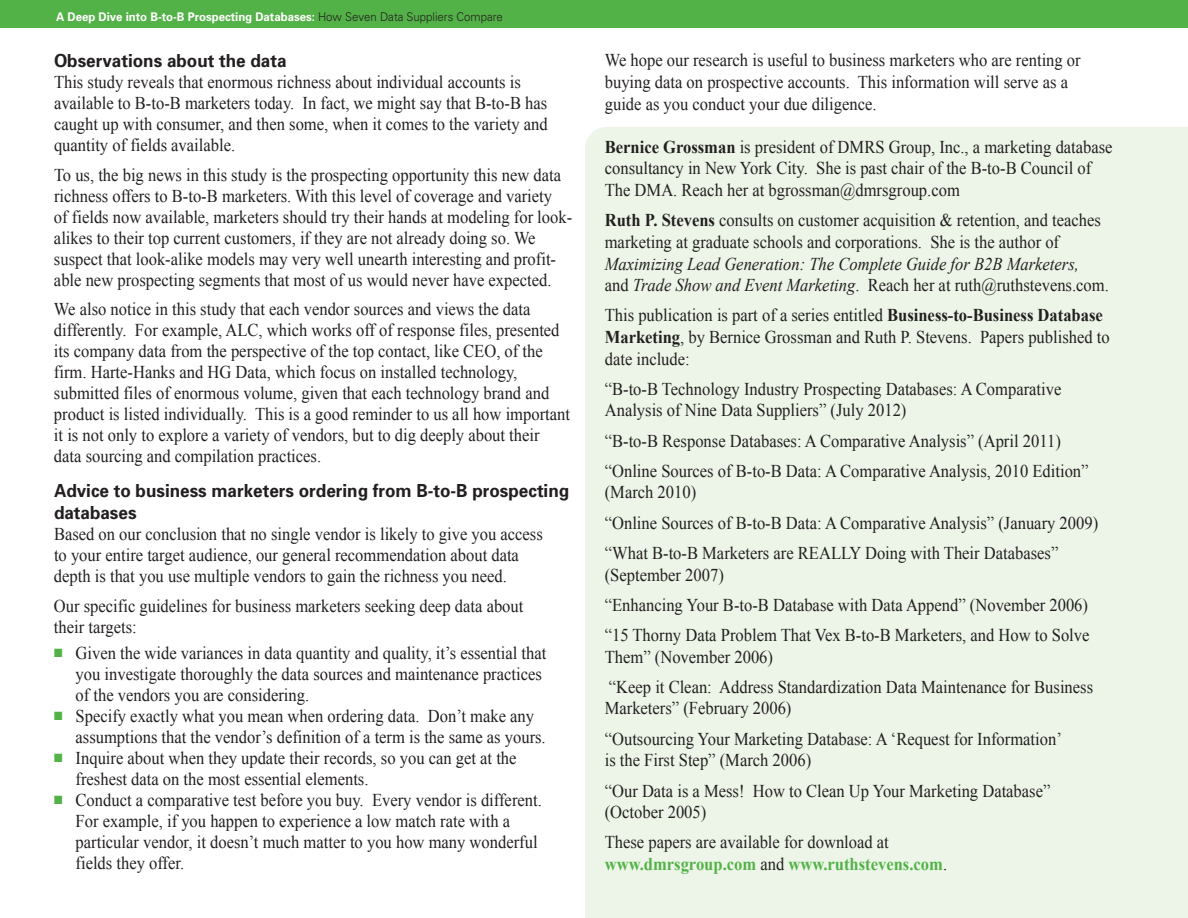
<style>
.page{position:relative;width:1188px;height:918px;background:#fff}
.page>*{position:absolute;margin:0;border:0;box-sizing:border-box;transform-origin:0 0}
.t1{font:18px/21px "Times New Roman";color:#231f20;scale:.92 1}
.t2{font:italic 18px/21.6px "Times New Roman";color:#231f20;scale:.92 1}
.t3{font:700 18px/21.6px "Univers";color:#231f20;scale:.95 1}
.t4{font:700 18px "Times New Roman";color:#53b247;scale:.92 1}
.t5{font:700 12px "Univers";color:#fff;scale:.95 1}
.s1{font-weight:300;color:#231f20}
.s2{color:#53b247}
.s3{font-weight:700}
.s4{font-style:normal}
.s5{font-weight:400;color:#231f20}
</style>
<div class="page">
<div style="left:585px;top:127px;width:603px;height:791px;background:#ecf5e8"></div>
<div style="left:0;top:0;width:1188px;height:28px;background:#53b247"></div>
<p class="t5" style="left:56px;top:12px;width:472px">A Deep Dive into B-to-B Prospecting Databases: <span class="s1">How Seven Data Suppliers Compare</span></p>
<p class="t3" style="left:54px;top:51px;width:246px">Observations about the data</p>
<p class="t1" style="left:54px;top:71px;width:538px">This study reveals that enormous richness about individual accounts is available to B-to-B marketers today. In fact, we might say that B-to-B has caught up with consumer, and then some, when it comes to the variety and quantity of fields available.</p>
<p class="t1" style="left:54px;top:164px;width:565px">To us, the big news in this study is the prospecting opportunity this new data richness offers to B-to-B marketers. With this level of coverage and variety<br>of fields now available, marketers should try their hands at modeling for look&shy;alikes to their top current customers, if they are not already doing so. We suspect that look-alike models may very well unearth interesting and profit&shy;able new prospecting segments that most of us would never have expected.</p>
<p class="t1" style="left:54px;top:299px;width:562px">We also notice in this study that each vendor sources and views the data differently. For example, ALC, which works off of response files, presented its company data from the perspective of the top contact, like CEO, of the firm. Harte-Hanks and HG Data, which focus on installed technology, submitted files of enormous volume, given that each technology brand and product is listed individually. This is a good reminder to us all how important it is not only to explore a variety of vendors, but to dig deeply about their data sourcing and compilation practices.</p>
<p class="t3" style="left:54px;top:482px;width:544px">Advice to business marketers ordering from B-to-B prospecting databases</p>
<p class="t1" style="left:54px;top:523px;width:533px">Based on our conclusion that no single vendor is likely to give you access to your entire target audience, our general recommendation about data depth is that you use multiple vendors to gain the richness you need.</p>
<p class="t1" style="left:54px;top:595px;width:512px">Our specific guidelines for business marketers seeking deep data about their targets:</p>
<p class="t1" style="left:76px;top:642px;width:513px;text-indent:-22px"><span class="s2">■</span> Given the wide variances in data quantity and quality, it’s essential that you investigate thoroughly the data sources and maintenance practices of the vendors you are considering.</p>
<p class="t1" style="left:76px;top:705px;width:513px;text-indent:-22px"><span class="s2">■</span> Specify exactly what you mean when ordering data. Don’t make any assumptions that the vendor’s definition of a term is the same as yours.</p>
<p class="t1" style="left:76px;top:747px;width:481px;text-indent:-22px"><span class="s2">■</span> Inquire about when they update their records, so you can get at the freshest data on the most essential elements.</p>
<p class="t1" style="left:76px;top:789px;width:508px;text-indent:-22px"><span class="s2">■</span> Conduct a comparative test before you buy. Every vendor is different.<br>For example, if you happen to experience a low match rate with a particular vendor, it doesn’t much matter to you how many wonderful fields they offer.</p>
<p class="t1" style="left:605px;top:50px;width:519px;line-height:21.6px">We hope our research is useful to business marketers who are renting or buying data on prospective accounts. This information will serve as a guide as you conduct your due diligence.</p>
<p class="t1" style="left:605px;top:136px;width:554px;line-height:21.6px"><span class="s3">Bernice Grossman</span> is president of DMRS Group, Inc., a marketing database consultancy in New York City. She is past chair of the B-to-B Council of<br>The DMA. Reach her at bgrossman@dmrsgroup.com</p>
<p class="t1" style="left:605px;top:209px;width:541px;line-height:21.6px"><span class="s3">Ruth P. Stevens</span> consults on customer acquisition &amp; retention, and teaches marketing at graduate schools and corporations. She is the author of</p>
<p class="t2" style="left:605px;top:253px;width:549px">Maximizing Lead Generation: The Complete Guide for B2B Marketers,<br><span class="s4">and</span> Trade Show and Event Marketing<span class="s4">. Reach her at ruth@ruthstevens.com.</span></p>
<p class="t1" style="left:605px;top:304px;width:550px;line-height:21.6px">This publication is part of a series entitled <span class="s3">Business-to-Business Database<br>Marketing</span>, by Bernice Grossman and Ruth P. Stevens. Papers published to date include:</p>
<p class="t1" style="left:605px;top:378px;width:498px;line-height:21.6px">“B-to-B Technology Industry Prospecting Databases: A Comparative<br>Analysis of Nine Data Suppliers” (July 2012)</p>
<p class="t1" style="left:605px;top:425px;width:527px;line-height:30.3px">“B-to-B Response Databases: A Comparative Analysis” (April 2011) “Online Sources of B-to-B Data: A Comparative Analysis, 2010 Edition”</p>
<p class="t1" style="left:605px;top:477px;width:538px;line-height:30.3px">(March 2010)<br>“Online Sources of B-to-B Data: A Comparative Analysis” (January 2009) “What B-to-B Marketers are REALLY Doing with Their Databases”</p>
<p class="t1" style="left:605px;top:559px;width:528px;line-height:30.3px">(September 2007)<br>“Enhancing Your B-to-B Database with Data Append” (November 2006) “15 Thorny Data Problem That Vex B-to-B Marketers, and How to Solve</p>
<p class="t1" style="left:605px;top:641px;width:532px;line-height:30.3px">Them” (November 2006)<br>“Keep it Clean: Address Standardization Data Maintenance for Business</p>
<p class="t1" style="left:605px;top:693px;width:498px;line-height:30.3px">Marketers” (February 2006)<br>“Outsourcing Your Marketing Database: A ‘Request for Information’</p>
<p class="t1" style="left:605px;top:745px;width:486px;line-height:30.3px">is the First Step” (March 2006)<br>“Our Data is a Mess! How to Clean Up Your Marketing Database”</p>
<p class="t1" style="left:605px;top:797px;width:310px;line-height:30.3px">(October 2005)<br>These papers are available for download at</p>
<p class="t4" style="left:605px;top:854px;width:374px">www.dmrsgroup.com <span class="s5">and</span> www.ruthstevens.com<span class="s5">.</span></p>
</div>
